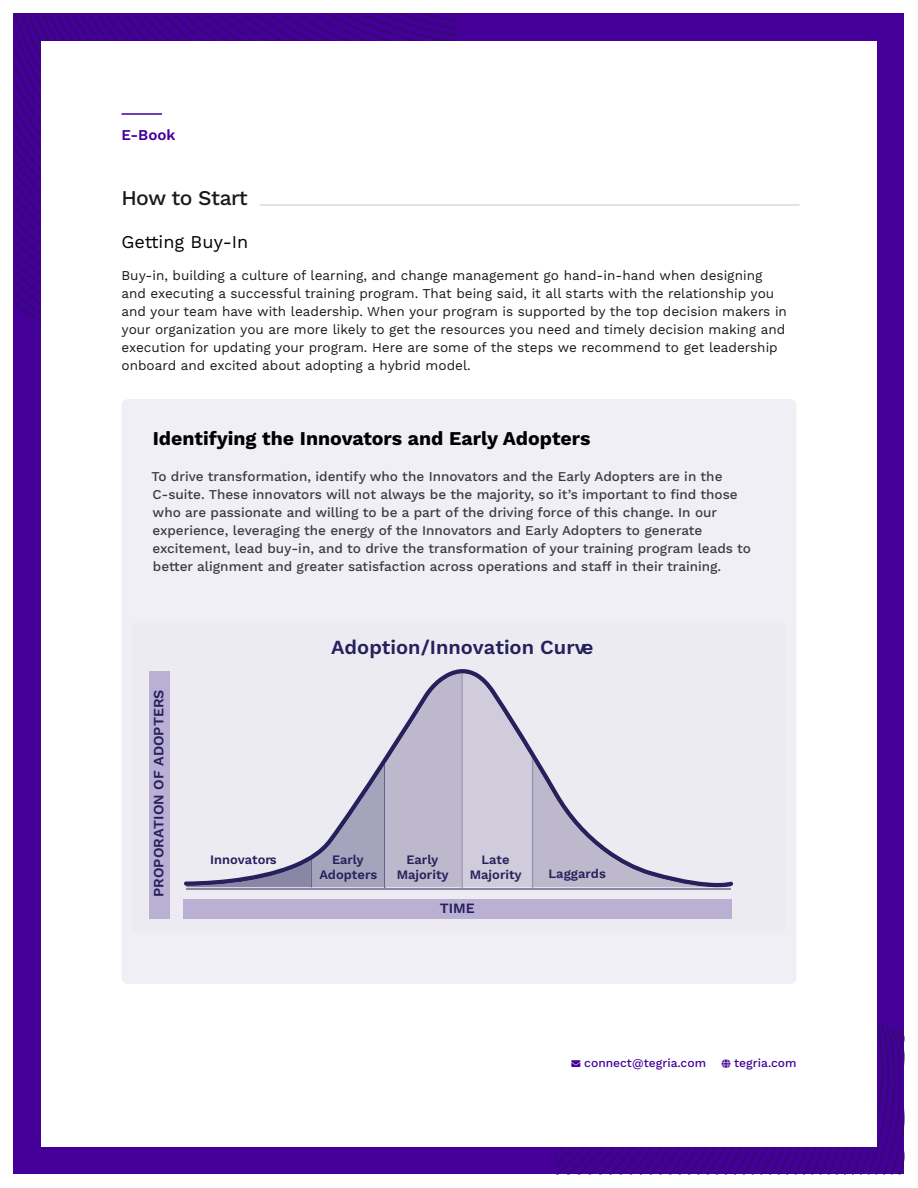
<style>
.page{position:relative;width:918px;height:1188px;background:#fff}
.page>*{position:absolute;margin:0;border:0;box-sizing:border-box;transform-origin:0 0}
.t1{font:500 21px "Work Sans";letter-spacing:-.025em;color:#19191b}
.t2{font:600 20.1px "Work Sans";color:#26215c}
.t3{font:700 19.5px "Work Sans";color:#000}
.t4{font:18px "Work Sans";color:#000}
.t5{font:600 15px "Work Sans";color:#409}
.t6{font:600 14.25px "Work Sans";color:#26215c}
.t7{font:13.5px/18px "Work Sans";color:#19191b}
.t8{font:500 13.5px/18px "Work Sans";color:#3b3c3e}
.t9{font:600 12.9px/15.5px "Work Sans";color:#26215c;text-align:center}
.t10{font:500 12px "Work Sans";color:#409}
</style>
<div class="page">
<div style="left:14px;top:14px;width:890px;height:1160px;background:#409"></div>
<svg style="left:14px;top:14px;width:444px;height:309px"></svg>
<svg style="left:554px;top:1023px;width:350px;height:151px"></svg>
<div style="left:41px;top:41px;width:836px;height:1106px;background:#fff"></div>
<hr style="left:122px;top:113px;width:40px;height:2px;background:#409">
<hr style="left:260px;top:204px;width:540px;height:2px;background:#d9d9d6">
<div style="left:122px;top:399px;width:674px;height:585px;background:#f1eff6;border-radius:7px"></div>
<div style="left:132px;top:624px;width:653px;height:309px;background:#edebf2"></div>
<hr style="left:186px;top:888px;width:545px;height:1px;background:#8a87a6">
<svg style="left:186px;top:671px;width:545px;height:217px"></svg>
<div style="left:183px;top:899px;width:549px;height:19px;background:#bab0d4"></div>
<div style="left:149px;top:671px;width:21px;height:247px;background:#bab0d4"></div>
<p class="t5" style="left:122px;top:126px;width:56px">E-Book</p>
<p class="t1" style="left:122px;top:185px;width:128px">How to Start</p>
<p class="t4" style="left:122px;top:231px;width:128px">Getting Buy-In</p>
<p class="t7" style="left:122px;top:267px;width:667px">Buy-in, building a culture of learning, and change management go hand-in-hand when designing and executing a successful training program. That being said, it all starts with the relationship you and your team have with leadership. When your program is supported by the top decision makers in your organization you are more likely to get the resources you need and timely decision making and execution for updating your program. Here are some of the steps we recommend to get leadership onboard and excited about adopting a hybrid model.</p>
<p class="t3" style="left:153px;top:427px;width:439px">Identifying the Innovators and Early Adopters</p>
<p class="t8" style="left:151px;top:468px;width:588px">To drive transformation, identify who the Innovators and the Early Adopters are in the<br>C-suite. These innovators will not always be the majority, so it’s important to find those who are passionate and willing to be a part of the driving force of this change. In our</p>
<p class="t8" style="left:152px;top:522px;width:551px">experience, leveraging the energy of the Innovators and Early Adopters to generate</p>
<p class="t8" style="left:152px;top:540px;width:600px">excitement, lead buy-in, and to drive the transformation of your training program leads to better alignment and greater satisfaction across operations and staff in their training.</p>
<p class="t6" style="left:150px;top:897px;width:209px;rotate:-90deg">PROPORATION OF ADOPTERS</p>
<h2 class="t2" style="left:331px;top:635px;width:264px">Adoption/Innovation Curve</h2>
<p class="t9" style="left:210px;top:852px;width:68px">Innovators</p>
<p class="t9" style="left:319px;top:852px;width:59px">Early<br>Adopters</p>
<p class="t9" style="left:397px;top:852px;width:54px">Early<br>Majority</p>
<p class="t9" style="left:470px;top:852px;width:54px">Late<br>Majority</p>
<p class="t6" style="left:440px;top:900px;width:37px">TIME</p>
<p class="t9" style="left:549px;top:866px;width:59px">Laggards</p>
<p class="t10" style="left:571px;top:1055px;width:136px">→ connect@tegria.com</p>
<p class="t10" style="left:734px;top:1055px;width:64px">tegria.com</p>
</div>
